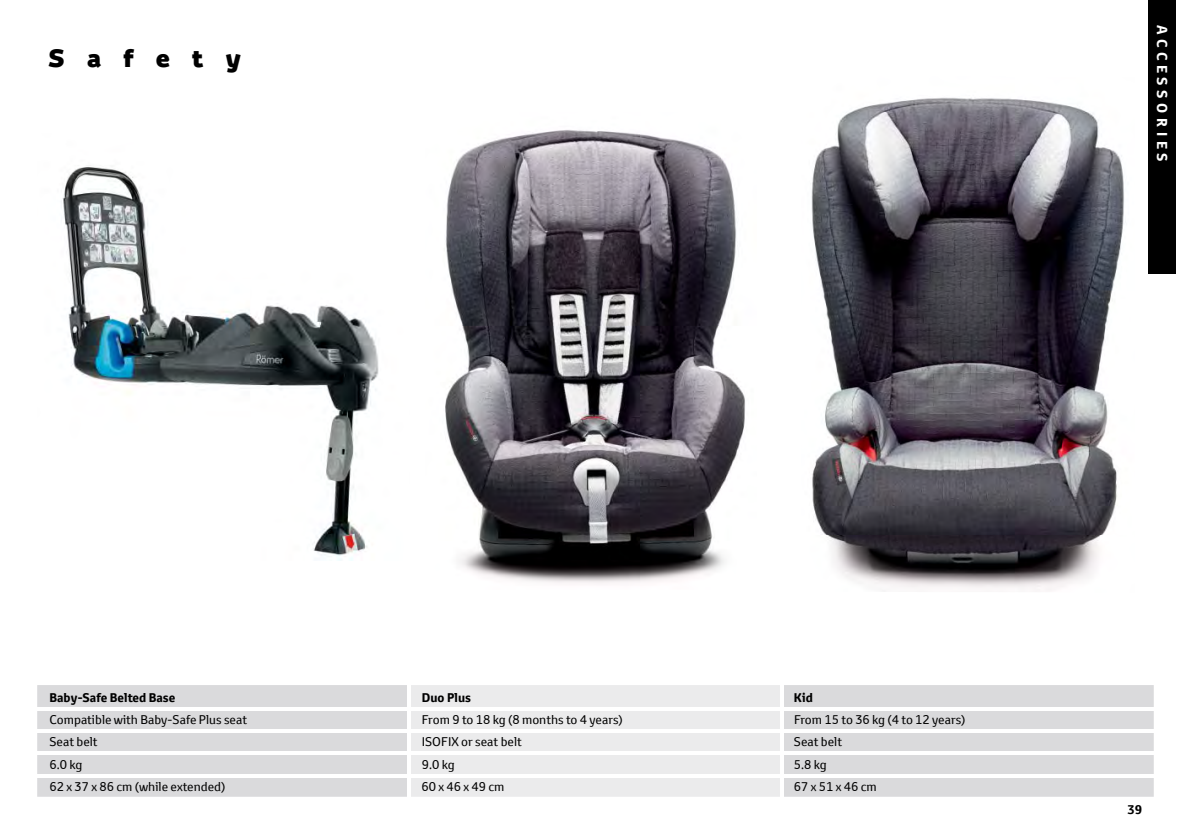
<style>
.page{position:relative;width:1191px;height:834px;background:#fff}
.page>*{position:absolute;margin:0;border:0;box-sizing:border-box;transform-origin:0 0}
.t1{font:800 24.5px "Toyota Display";letter-spacing:.9em;color:#000}
.t2{font:700 14px "Toyota Text";letter-spacing:.33em;color:#fff}
.t3{font:12.25px "Toyota Text";color:#000}
.t4{font:700 12.25px "Toyota Text";color:#000}
</style>
<div class="page">
<img style="left:811px;top:97px;width:313px;height:495px">
<img style="left:61px;top:165px;width:318px;height:396px">
<img style="left:445px;top:130px;width:300px;height:454px">
<div style="left:1148px;top:0;width:28px;height:273px;background:#000"></div>
<div style="left:37px;top:685px;width:1116px;height:111px;background:#dadadc"></div>
<div style="left:411px;top:685px;width:369px;height:111px;background:#ebebec"></div>
<hr style="left:37px;top:751px;width:372px;height:4px;background:#fff">
<hr style="left:781px;top:751px;width:372px;height:4px;background:#fff">
<svg style="left:37px;top:773px;width:372px;height:4px"></svg>
<svg style="left:781px;top:773px;width:372px;height:4px"></svg>
<hr style="left:37px;top:729px;width:372px;height:3px;background:#fff">
<hr style="left:780px;top:777px;width:3px;height:19px;background:#fff">
<hr style="left:408px;top:777px;width:3px;height:19px;background:#fff">
<hr style="left:37px;top:707px;width:372px;height:3px;background:#fff">
<hr style="left:781px;top:707px;width:372px;height:3px;background:#fff">
<hr style="left:780px;top:710px;width:3px;height:19px;background:#fff">
<hr style="left:780px;top:732px;width:3px;height:19px;background:#fff">
<hr style="left:780px;top:755px;width:3px;height:18px;background:#fff">
<svg style="left:409px;top:773px;width:372px;height:4px"></svg>
<hr style="left:408px;top:710px;width:3px;height:19px;background:#fff">
<hr style="left:409px;top:729px;width:372px;height:3px;background:#fff">
<hr style="left:408px;top:732px;width:3px;height:19px;background:#fff">
<hr style="left:409px;top:751px;width:372px;height:4px;background:#fff">
<hr style="left:408px;top:755px;width:3px;height:18px;background:#fff">
<hr style="left:780px;top:685px;width:3px;height:22px;background:#fff">
<hr style="left:409px;top:707px;width:372px;height:3px;background:#fff">
<hr style="left:408px;top:685px;width:3px;height:22px;background:#fff">
<hr style="left:781px;top:729px;width:372px;height:3px;background:#fff">
<h1 class="t1" style="left:48px;top:41px;width:194px">Safety</h1>
<p class="t2" style="left:1171px;top:25px;width:138px;rotate:90deg">ACCESSORIES</p>
<p class="t4" style="left:50px;top:689px;width:127px">Baby-Safe Belted Base</p>
<p class="t4" style="left:422px;top:689px;width:51px">Duo Plus</p>
<p class="t4" style="left:794px;top:689px;width:20px">Kid</p>
<p class="t3" style="left:50px;top:711px;width:199px">Compatible with Baby-Safe Plus seat</p>
<p class="t3" style="left:422px;top:711px;width:203px">From 9 to 18 kg (8 months to 4 years)</p>
<p class="t3" style="left:794px;top:711px;width:173px">From 15 to 36 kg (4 to 12 years)</p>
<p class="t3" style="left:50px;top:733px;width:50px">Seat belt</p>
<p class="t3" style="left:422px;top:733px;width:102px">ISOFIX or seat belt</p>
<p class="t3" style="left:794px;top:733px;width:50px">Seat belt</p>
<p class="t3" style="left:50px;top:756px;width:34px">6.0 kg</p>
<p class="t3" style="left:422px;top:756px;width:34px">9.0 kg</p>
<p class="t3" style="left:794px;top:756px;width:34px">5.8 kg</p>
<p class="t3" style="left:50px;top:778px;width:177px">62 x 37 x 86 cm (while extended)</p>
<p class="t3" style="left:421px;top:778px;width:84px">60 x 46 x 49 cm</p>
<p class="t3" style="left:794px;top:778px;width:84px">67 x 51 x 46 cm</p>
<p class="t4" style="left:1127px;top:800px;width:16px">39</p>
</div>
